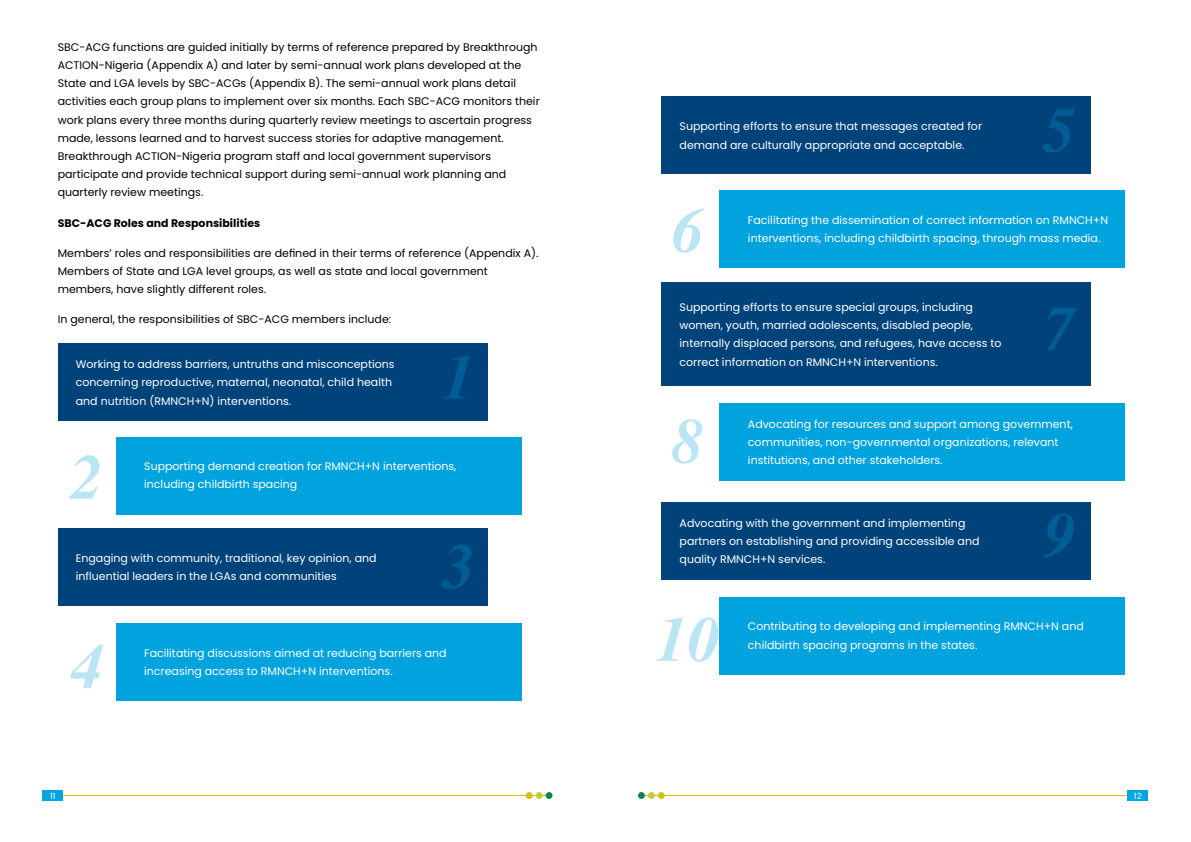
<style>
.page{position:relative;width:1191px;height:842px;background:#fff}
.page>*{position:absolute;margin:0;border:0;box-sizing:border-box;transform-origin:0 0}
.t1{font:italic 700 63.8px "Times";color:rgb(0 162 221/.27)}
.t2{font:11px/18.2px "Poppins";color:#fff}
.t3{font:11px/18.2px "Poppins";color:#000}
.t4{font:700 11px "Poppins";color:#000}
.t5{font:8.5px "Poppins";color:#fff}
</style>
<div class="page">
<hr style="left:62px;top:795px;width:487px;height:1px;background:#d5bf00">
<div style="left:42px;top:790px;width:21px;height:11px;background:#03a6e1"></div>
<div style="left:536px;top:792px;width:6px;height:7px;background:#c1ce2b;border-radius:50%"></div>
<div style="left:545px;top:792px;width:7px;height:7px;background:#008650;border-radius:50%"></div>
<div style="left:526px;top:792px;width:6px;height:7px;background:#d5bf00;border-radius:50%"></div>
<hr style="left:641px;top:795px;width:487px;height:1px;background:#d5bf00">
<div style="left:1127px;top:790px;width:21px;height:11px;background:#03a6e1"></div>
<div style="left:648px;top:792px;width:7px;height:7px;background:#c1ce2b;border-radius:50%"></div>
<div style="left:638px;top:792px;width:7px;height:7px;background:#008650;border-radius:50%"></div>
<div style="left:658px;top:792px;width:7px;height:7px;background:#d5bf00;border-radius:50%"></div>
<div style="left:58px;top:344px;width:429px;height:77px;background:#00437b"></div>
<div style="left:661px;top:97px;width:430px;height:77px;background:#00437b"></div>
<div style="left:661px;top:282px;width:430px;height:104px;background:#00437b"></div>
<div style="left:661px;top:502px;width:430px;height:77px;background:#00437b"></div>
<div style="left:720px;top:190px;width:405px;height:78px;background:#00a3de"></div>
<div style="left:720px;top:404px;width:405px;height:77px;background:#00a3de"></div>
<div style="left:720px;top:597px;width:405px;height:78px;background:#00a3de"></div>
<div style="left:58px;top:528px;width:429px;height:77px;background:#00437b"></div>
<div style="left:116px;top:437px;width:405px;height:77px;background:#00a3de"></div>
<div style="left:116px;top:624px;width:405px;height:77px;background:#00a3de"></div>
<p class="t3" style="left:58px;top:38px;width:483px">SBC-ACG functions are guided initially by terms of reference prepared by Breakthrough ACTION-Nigeria (Appendix A) and later by semi-annual work plans developed at the State and LGA levels by SBC-ACGs (Appendix B). The semi-annual work plans detail activities each group plans to implement over six months. Each SBC-ACG monitors their work plans every three months during quarterly review meetings to ascertain progress made, lessons learned and to harvest success stories for adaptive management.<br>Breakthrough ACTION-Nigeria program staff and local government supervisors participate and provide technical support during semi-annual work planning and quarterly review meetings.</p>
<p class="t4" style="left:58px;top:215px;width:204px">SBC-ACG Roles and Responsibilities</p>
<p class="t3" style="left:58px;top:244px;width:482px">Members’ roles and responsibilities are defined in their terms of reference (Appendix A).<br>Members of State and LGA level groups, as well as state and local government members, have slightly different roles.</p>
<p class="t3" style="left:58px;top:310px;width:335px">In general, the responsibilities of SBC-ACG members include:</p>
<p class="t2" style="left:76px;top:355px;width:320px">Working to address barriers, untruths and misconceptions concerning reproductive, maternal, neonatal, child health and nutrition (RMNCH+N) interventions.</p>
<h1 class="t1" style="left:443px;top:351px;width:33px">1</h1>
<h1 class="t1" style="left:71px;top:451px;width:33px">2</h1>
<p class="t2" style="left:144px;top:457px;width:314px">Supporting demand creation for RMNCH+N interventions, including childbirth spacing</p>
<p class="t2" style="left:76px;top:549px;width:302px">Engaging with community, traditional, key opinion, and influential leaders in the LGAs and communities</p>
<h1 class="t1" style="left:443px;top:540px;width:33px">3</h1>
<h1 class="t1" style="left:71px;top:640px;width:33px">4</h1>
<p class="t2" style="left:144px;top:643px;width:304px">Facilitating discussions aimed at reducing barriers and increasing access to RMNCH+N interventions.</p>
<p class="t2" style="left:679px;top:117px;width:304px">Supporting efforts to ensure that messages created for demand are culturally appropriate and acceptable.</p>
<h1 class="t1" style="left:1043px;top:104px;width:33px">5</h1>
<h1 class="t1" style="left:672px;top:204px;width:33px">6</h1>
<p class="t2" style="left:748px;top:211px;width:362px">Facilitating the dissemination of correct information on RMNCH+N interventions, including childbirth spacing, through mass media.</p>
<p class="t2" style="left:679px;top:298px;width:323px">Supporting efforts to ensure special groups, including women, youth, married adolescents, disabled people, internally displaced persons, and refugees, have access to correct information on RMNCH+N interventions.</p>
<h1 class="t1" style="left:1043px;top:302px;width:33px">7</h1>
<h1 class="t1" style="left:672px;top:415px;width:33px">8</h1>
<p class="t2" style="left:748px;top:415px;width:326px">Advocating for resources and support among government, communities, non-governmental organizations, relevant institutions, and other stakeholders.</p>
<p class="t2" style="left:679px;top:513px;width:301px">Advocating with the government and implementing partners on establishing and providing accessible and quality RMNCH+N services.</p>
<h1 class="t1" style="left:1043px;top:509px;width:33px">9</h1>
<h1 class="t1" style="left:656px;top:613px;width:65px">10</h1>
<p class="t2" style="left:748px;top:617px;width:337px">Contributing to developing and implementing RMNCH+N and childbirth spacing programs in the states.</p>
<p class="t5" style="left:50px;top:790px;width:7px">11</p>
<p class="t5" style="left:1134px;top:790px;width:9px">12</p>
</div>
